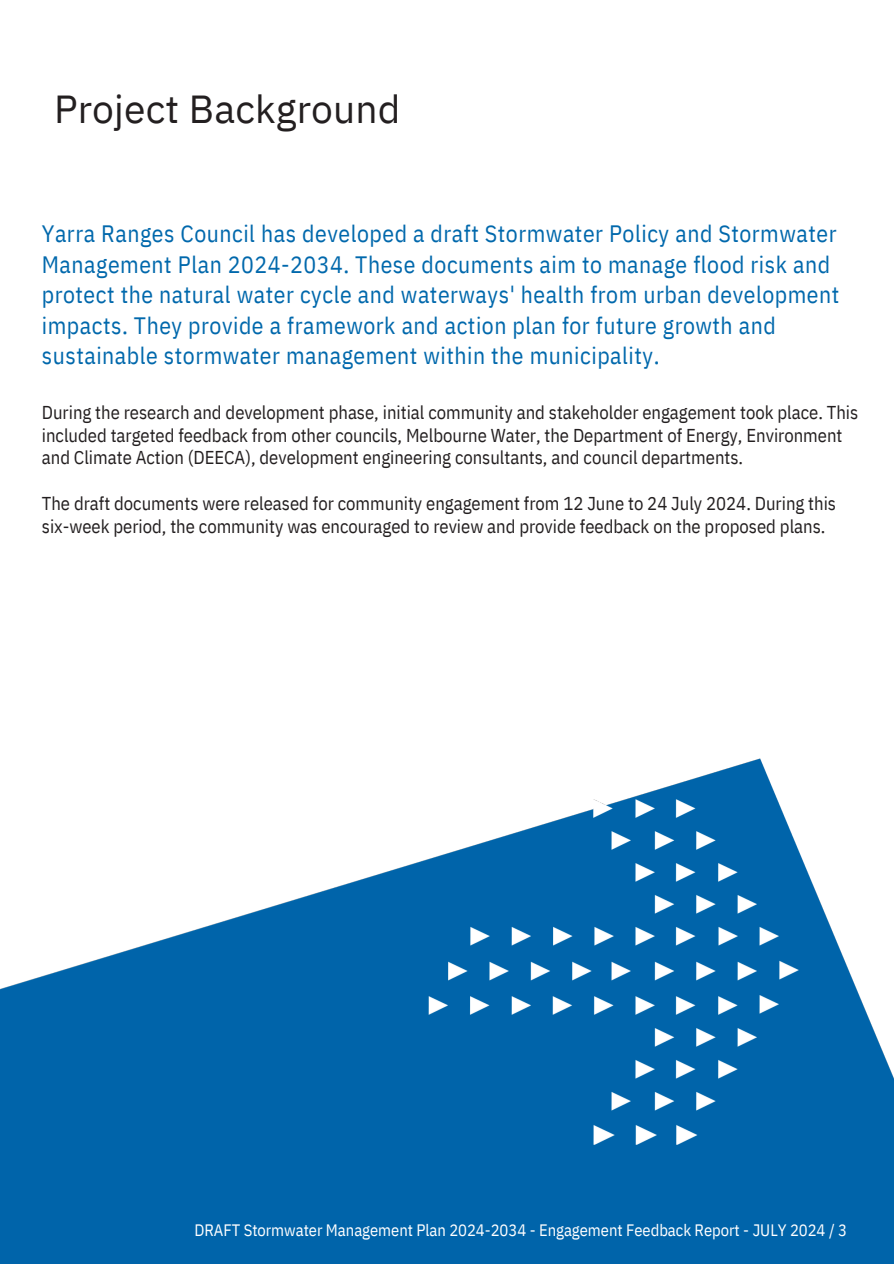
<style>
.page{position:relative;width:894px;height:1264px;background:#fff}
.page>*{position:absolute;margin:0;border:0;box-sizing:border-box;transform-origin:0 0}
.t1{font:39px "IBM Plex Sans";letter-spacing:.005em;color:#231f20}
.t2{font:23.7px/30.5px "IBM Plex Sans Cond";letter-spacing:.02em;color:#0068ac}
.t3{font:18.6px/22.8px "IBM Plex Sans Cond";color:#231f20}
.t4{font:16.5px "IBM Plex Sans Cond";color:#fff}
</style>
<div class="page">
<img style="left:0;top:758px;width:893px;height:505px">
<h2 class="t1" style="left:54px;top:83px;width:348px">Project Background</h2>
<h3 class="t2" style="left:42px;top:218px;width:798px">Yarra Ranges Council has developed a draft Stormwater Policy and Stormwater Management Plan 2024-2034. These documents aim to manage flood risk and protect the natural water cycle and waterways' health from urban development impacts. They provide a framework and action plan for future growth and sustainable stormwater management within the municipality.</h3>
<h3 class="t3" style="left:42px;top:400px;width:817px">During the research and development phase, initial community and stakeholder engagement took place. This included targeted feedback from other councils, Melbourne Water, the Department of Energy, Environment and Climate Action (DEECA), development engineering consultants, and council departments.</h3>
<p class="t3" style="left:42px;top:491px;width:795px">The draft documents were released for community engagement from 12 June to 24 July 2024. During this six-week period, the community was encouraged to review and provide feedback on the proposed plans.</p>
<p class="t4" style="left:194px;top:1218px;width:654px">DRAFT Stormwater Management Plan 2024-2034 - Engagement Feedback Report - JULY 2024 / 3</p>
</div>
